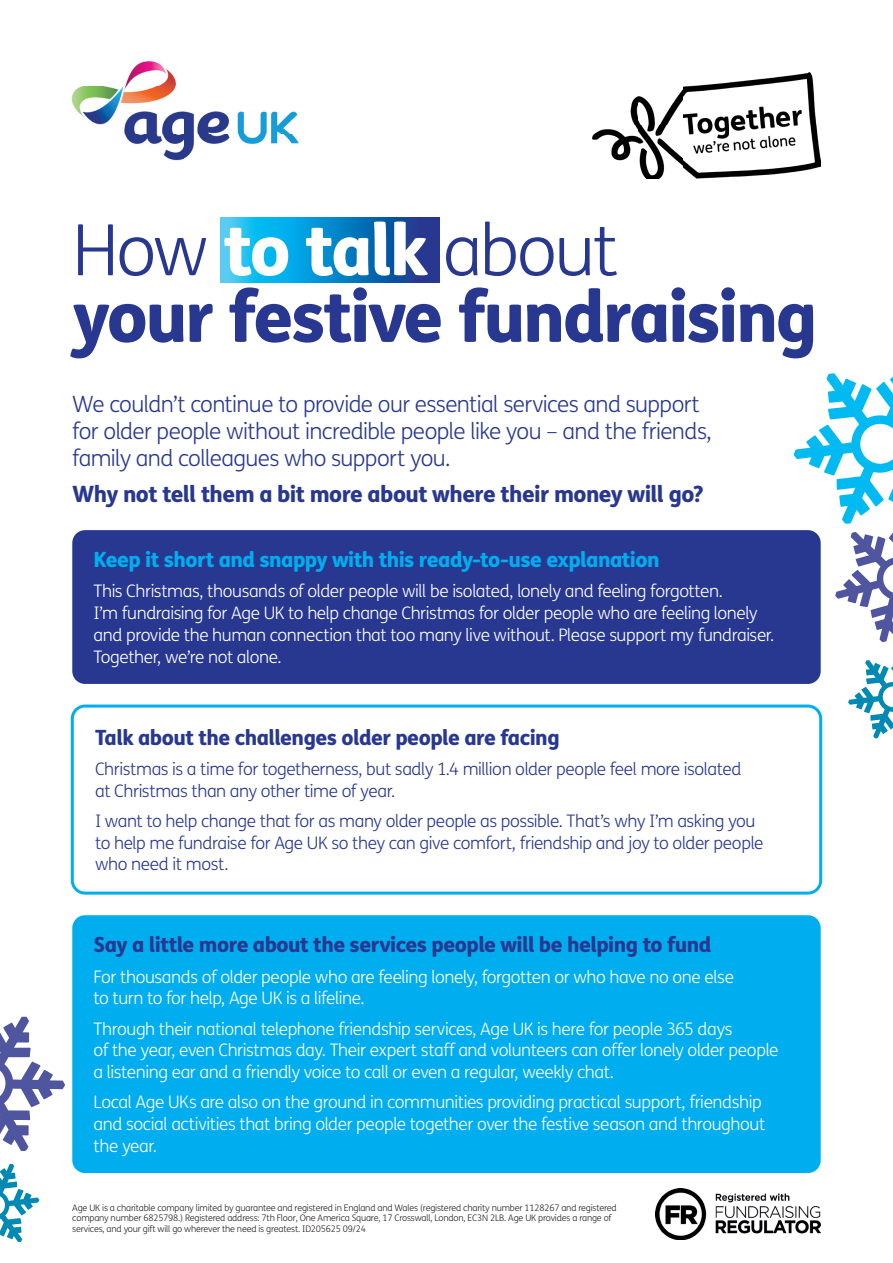
<style>
.page{position:relative;width:893px;height:1263px;background:#fff}
.page>*{position:absolute;margin:0;border:0;box-sizing:border-box;transform-origin:0 0}
.t1{font:800 70.8px/66.6px "FS Me";letter-spacing:-.035em;color:#283890}
.t2{font:300 22.5px/27px "FS Me";letter-spacing:-.03em;color:#283890}
.t3{font:800 22.5px "FS Me";letter-spacing:-.025em;color:#283890}
.t4{font:800 21px "FS Me";letter-spacing:-.025em;color:#283890}
.t5{font:800 21px "FS Me";letter-spacing:-.025em;color:#00aeef}
.t6{font:300 17.25px/21.8px "FS Me";letter-spacing:-.025em;color:#fff}
.t7{font:300 17.25px/21.8px "FS Me";letter-spacing:-.025em;color:#283890}
.t8{font:300 9px/10.6px "FS Me";letter-spacing:-.02em;color:#231f20}
.s1{font-weight:300}
.s2{color:#fff}
</style>
<div class="page">
<svg style="left:221px;top:217px;width:218px;height:66px;background:#0f85c8"></svg>
<img style="left:71px;top:61px;width:228px;height:100px">
<img style="left:593px;top:72px;width:228px;height:106px">
<img style="left:656px;top:1189px;width:165px;height:50px">
<div style="left:72px;top:530px;width:749px;height:154px;background:#283890;border-radius:13px"></div>
<div style="left:72px;top:915px;width:749px;height:258px;background:#00aeef;border-radius:13px"></div>
<div style="left:71px;top:704px;width:751px;height:190px;border:3px solid #00aeef;border-radius:13px"></div>
<svg style="left:0;top:1017px;width:65px;height:134px"></svg>
<svg style="left:835px;top:532px;width:58px;height:110px"></svg>
<svg style="left:794px;top:373px;width:99px;height:151px"></svg>
<svg style="left:0;top:1164px;width:39px;height:78px"></svg>
<svg style="left:848px;top:660px;width:45px;height:78px"></svg>
<h1 class="t1" style="left:72px;top:213px;width:747px"><span class="s1">How</span> <span class="s2">to talk</span> <span class="s1">about<br></span>your festive fundraising</h1>
<h2 class="t2" style="left:72px;top:390px;width:641px">We couldn’t continue to provide our essential services and support for older people without incredible people like you – and the friends, family and colleagues who support you.</h2>
<h2 class="t3" style="left:72px;top:476px;width:633px">Why not tell them a bit more about where their money will go?</h2>
<p class="t5" style="left:94px;top:543px;width:568px">Keep it short and snappy with this ready-to-use explanation</p>
<p class="t6" style="left:94px;top:580px;width:682px">This Christmas, thousands of older people will be isolated, lonely and feeling forgotten.<br>I’m fundraising for Age UK to help change Christmas for older people who are feeling lonely and provide the human connection that too many live without. Please support my fundraiser.<br>Together, we’re not alone.</p>
<p class="t4" style="left:95px;top:720px;width:466px">Talk about the challenges older people are facing</p>
<p class="t7" style="left:95px;top:757px;width:648px">Christmas is a time for togetherness, but sadly 1.4 million older people feel more isolated at Christmas than any other time of year.</p>
<p class="t7" style="left:95px;top:809px;width:670px">I want to help change that for as many older people as possible. That’s why I’m asking you to help me fundraise for Age UK so they can give comfort, friendship and joy to older people who need it most.</p>
<p class="t4" style="left:94px;top:928px;width:619px">Say a little more about the services people will be helping to fund</p>
<p class="t6" style="left:94px;top:965px;width:642px">For thousands of older people who are feeling lonely, forgotten or who have no one else to turn to for help, Age UK is a lifeline.</p>
<p class="t6" style="left:94px;top:1017px;width:686px">Through their national telephone friendship services, Age UK is here for people 365 days<br>of the year, even Christmas day. Their expert staff and volunteers can offer lonely older people a listening ear and a friendly voice to call or even a regular, weekly chat.</p>
<p class="t6" style="left:94px;top:1091px;width:673px">Local Age UKs are also on the ground in communities providing practical support, friendship and social activities that bring older people together over the festive season and throughout the year.</p>
<p class="t8" style="left:72px;top:1202px;width:546px">Age UK is a charitable company limited by guarantee and registered in England and Wales (registered charity number 1128267 and registered company number 6825798.) Registered address: 7th Floor, One America Square, 17 Crosswall, London, EC3N 2LB. Age UK provides a range of services, and your gift will go wherever the need is greatest. ID205625 09/24</p>
</div>
